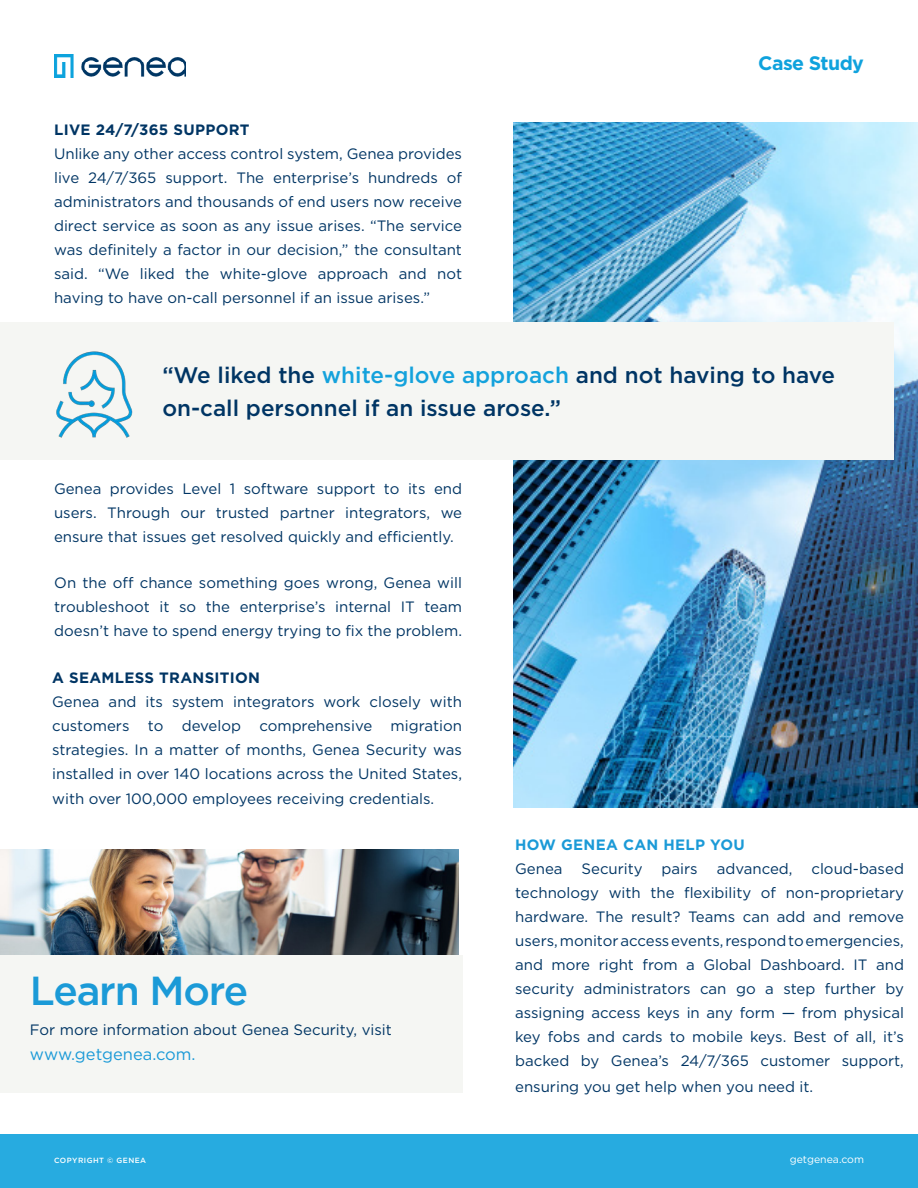
<style>
.page{position:relative;width:918px;height:1188px;background:#fff}
.page>*{position:absolute;margin:0;border:0;box-sizing:border-box;transform-origin:0 0}
.t1{font:500 40.5px "Gotham";letter-spacing:-.03em;color:#1b9ad7}
.t2{font:500 22.5px/33px "Gotham";color:#003564}
.t3{font:700 19.5px "Gotham";letter-spacing:-.03em;color:#0fa2dd}
.t4{font:16.5px "Gotham";color:#1b9ad7}
.t5{font:15px/24px "Gotham";color:#003564;text-align:justify}
.t6{font:700 15px "Gotham";letter-spacing:.02em;color:#003564}
.t7{font:700 15px "Gotham";letter-spacing:.02em;color:#1b9ad7}
.t8{font:10.5px "Gotham";color:#fff}
.t9{font:500 7.5px "Gotham";letter-spacing:.06em;color:#fff}
.s1{color:#14a2dc}
</style>
<div class="page">
<div style="left:0;top:1134px;width:918px;height:54px;background:#27abe0"></div>
<img style="left:513px;top:123px;width:405px;height:685px">
<div style="left:0;top:322px;width:893px;height:138px;background:#f5f6f3"></div>
<img style="left:56px;top:351px;width:77px;height:87px">
<img style="left:0;top:850px;width:459px;height:105px">
<div style="left:0;top:955px;width:462px;height:138px;background:#f5f6f3"></div>
<img style="left:54px;top:54px;width:132px;height:24px">
<p class="t6" style="left:54px;top:121px;width:197px">LIVE 24/7/365 SUPPORT</p>
<p class="t5" style="left:54px;top:141px;width:409px">Unlike any other access control system, Genea provides live 24/7/365 support. The enterprise’s hundreds of administrators and thousands of end users now receive direct service as soon as any issue arises. “The service was definitely a factor in our decision,” the consultant said. “We liked the white-glove approach and not having to have on-call personnel if an issue arises.”</p>
<h3 class="t3" style="left:758px;top:52px;width:107px">Case Study</h3>
<p class="t2" style="left:162px;top:358px;width:674px">“We liked the <span class="s1">white-glove approach</span> and not having to have on-call personnel if an issue arose.”</p>
<p class="t5" style="left:54px;top:476px;width:410px">Genea provides Level 1 software support to its end users. Through our trusted partner integrators, we ensure that issues get resolved quickly and efficiently.</p>
<p class="t5" style="left:54px;top:570px;width:409px">On the off chance something goes wrong, Genea will troubleshoot it so the enterprise’s internal IT team doesn’t have to spend energy trying to fix the problem.</p>
<p class="t6" style="left:52px;top:669px;width:210px">A SEAMLESS TRANSITION</p>
<p class="t5" style="left:52px;top:689px;width:411px">Genea and its system integrators work closely with customers to develop comprehensive migration strategies. In a matter of months, Genea Security was installed in over 140 locations across the United States,</p>
<p class="t5" style="left:52px;top:787px;width:384px">with over 100,000 employees receiving credentials.</p>
<p class="t1" style="left:30px;top:968px;width:220px">Learn More</p>
<p class="t5" style="left:30px;top:1017px;width:364px">For more information about Genea Security, visit</p>
<p class="t4" style="left:30px;top:1045px;width:167px">www.getgenea.com.</p>
<p class="t7" style="left:515px;top:836px;width:231px">HOW GENEA CAN HELP YOU</p>
<p class="t5" style="left:515px;top:857px;width:49px">Genea</p>
<p class="t5" style="left:582px;top:857px;width:63px">Security</p>
<p class="t5" style="left:662px;top:857px;width:38px">pairs</p>
<p class="t5" style="left:717px;top:857px;width:77px">advanced,</p>
<p class="t5" style="left:515px;top:857px;width:390px;text-indent:296px">cloud-based technology with the flexibility of non-proprietary hardware. The result? Teams can add and remove users, monitor access events, respond to emergencies, and more right from a Global Dashboard. IT and security administrators can go a step further by assigning access keys in any form — from physical key fobs and cards to mobile keys. Best of all, it’s backed by Genea’s 24/7/365 customer support,</p>
<p class="t5" style="left:515px;top:1074px;width:300px">ensuring you get help when you need it.</p>
<p class="t9" style="left:54px;top:1156px;width:94px">COPYRIGHT © GENEA</p>
<p class="t8" style="left:790px;top:1154px;width:76px">getgenea.com</p>
</div>
